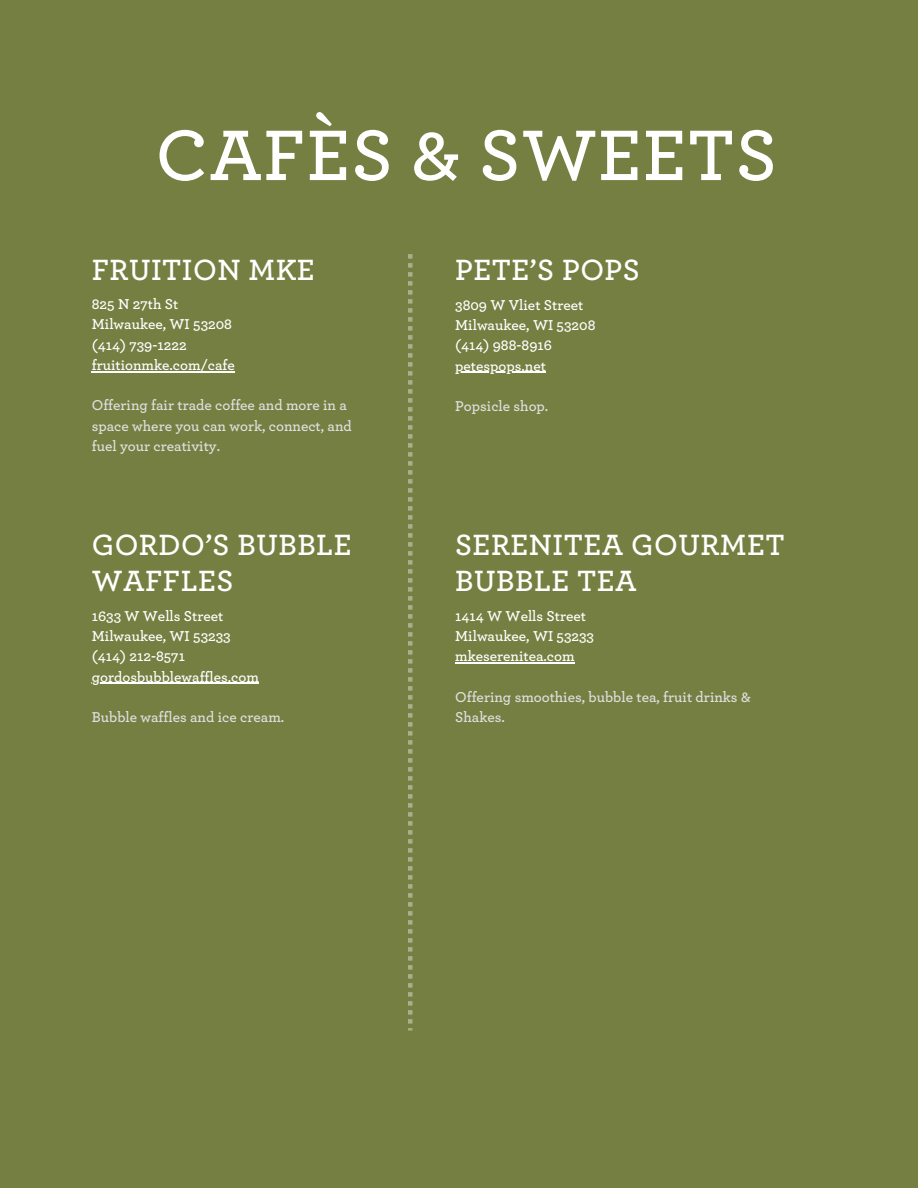
<style>
.page{position:relative;width:918px;height:1188px;background:#757f41}
.page>*{position:absolute;margin:0;border:0;box-sizing:border-box;transform-origin:0 0}
.t1{font:600 75px "Archer";letter-spacing:.015em;color:#fff}
.t2{font:600 30.75px/36px "Archer";letter-spacing:.015em;color:#fff}
.t3{font:600 15px "Archer";color:#fff}
.t4{font:600 15px/20.2px "Archer";color:#dfdfdf}
</style>
<div class="page">
<hr style="left:92px;top:683px;width:167px;height:1px;background:#fff">
<hr style="left:455px;top:372px;width:91px;height:1px;background:#fff">
<hr style="left:455px;top:662px;width:120px;height:2px;background:#fff">
<hr style="left:92px;top:371px;width:143px;height:1px;background:#fff">
<svg style="left:408px;top:254px;width:4px;height:776px"></svg>
<p class="t1" style="left:156px;top:120px;width:623px">CAFÈS &amp; SWEETS</p>
<p class="t2" style="left:92px;top:253px;width:225px">FRUITION MKE</p>
<h2 class="t3" style="left:92px;top:297px;width:88px">825 N 27th St</h2>
<p class="t3" style="left:92px;top:317px;width:142px">Milwaukee, WI 53208</p>
<p class="t3" style="left:92px;top:338px;width:96px">(414) 739-1222</p>
<p class="t3" style="left:92px;top:358px;width:145px">fruitionmke.com/cafe</p>
<p class="t4" style="left:92px;top:396px;width:262px">Offering fair trade coffee and more in a space where you can work, connect, and fuel your creativity.</p>
<h1 class="t2" style="left:92px;top:528px;width:261px">GORDO’S BUBBLE<br>WAFFLES</h1>
<h2 class="t3" style="left:92px;top:609px;width:133px">1633 W Wells Street</h2>
<p class="t3" style="left:92px;top:629px;width:140px">Milwaukee, WI 53233</p>
<p class="t3" style="left:92px;top:649px;width:95px">(414) 212-8571</p>
<p class="t3" style="left:92px;top:670px;width:169px">gordosbubblewaffles.com</p>
<p class="t4" style="left:92px;top:707px;width:194px">Bubble waffles and ice cream.</p>
<h2 class="t2" style="left:455px;top:253px;width:186px">PETE’S POPS</h2>
<p class="t3" style="left:455px;top:298px;width:130px">3809 W Vliet Street</p>
<p class="t3" style="left:455px;top:318px;width:142px">Milwaukee, WI 53208</p>
<p class="t3" style="left:455px;top:338px;width:98px">(414) 988-8916</p>
<p class="t3" style="left:455px;top:359px;width:92px">petespops.net</p>
<p class="t4" style="left:455px;top:396px;width:95px">Popsicle shop.</p>
<h2 class="t2" style="left:455px;top:528px;width:331px">SERENITEA GOURMET<br>BUBBLE TEA</h2>
<p class="t3" style="left:455px;top:609px;width:132px">1414 W Wells Street</p>
<p class="t3" style="left:455px;top:629px;width:140px">Milwaukee, WI 53233</p>
<p class="t3" style="left:455px;top:649px;width:121px">mkeserenitea.com</p>
<p class="t4" style="left:455px;top:687px;width:297px">Offering smoothies, bubble tea, fruit drinks &amp;<br>Shakes.</p>
</div>
